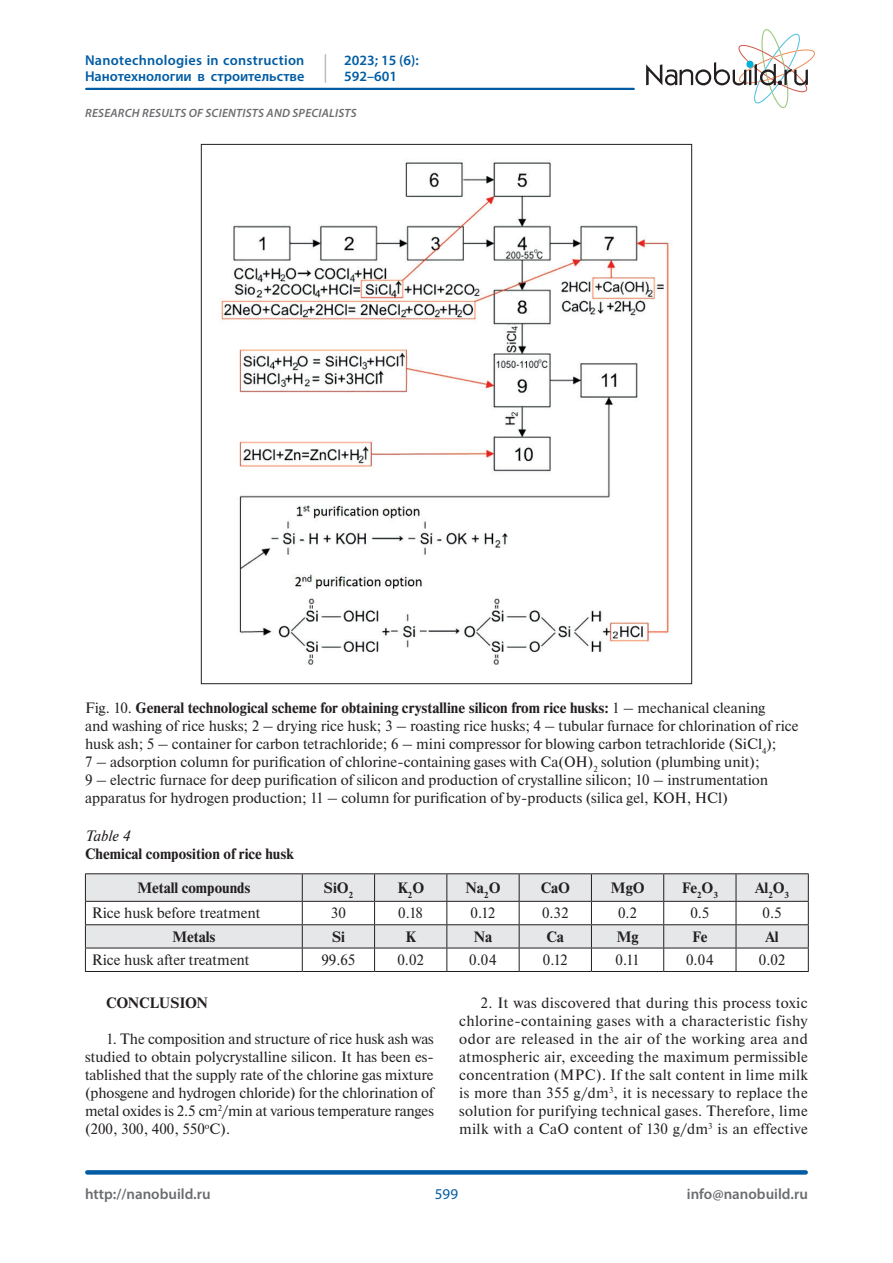
<style>
.page{position:relative;width:893px;height:1263px;background:#fff}
.page>*{position:absolute;margin:0;border:0;box-sizing:border-box;transform-origin:0 0}
.t1{font:15px/18px "Newton";color:#231f20;text-align:justify}
.t2{font:700 15px "Newton";color:#231f20}
.t3{font:600 15px "Myriad Pro";color:#6c6d70}
.t4{font:700 15px "Newton";letter-spacing:-.02em;color:#231f20}
.t5{font:italic 15px "Newton";color:#231f20}
.t6{font:15px "Myriad Pro";color:#015ca3}
.t7{font:600 14.25px/16.5px "Myriad Pro";letter-spacing:.005em;color:#015ca3}
.t8{font:italic 600 12px "Myriad Pro";letter-spacing:.02em;color:#6c6d70}
.s1{font-weight:700}
</style>
<div class="page">
<svg style="left:646px;top:29px;width:169px;height:79px"></svg>
<hr style="left:86px;top:88px;width:548px;height:2px;background:#015ca3">
<div style="left:87px;top:1170px;width:719px;height:5px;background:#015ca3"></div>
<svg style="left:325px;top:55px;width:1px;height:27px"></svg>
<svg style="left:86px;top:874px;width:722px;height:74px;fill:#e6e7e9"></svg>
<hr style="left:85px;top:873px;width:217px;height:1px;background:#231f20">
<hr style="left:302px;top:873px;width:73px;height:1px;background:#231f20">
<hr style="left:375px;top:873px;width:72px;height:1px;background:#231f20">
<hr style="left:447px;top:873px;width:72px;height:1px;background:#231f20">
<hr style="left:519px;top:873px;width:72px;height:1px;background:#231f20">
<hr style="left:591px;top:873px;width:73px;height:1px;background:#231f20">
<hr style="left:664px;top:873px;width:72px;height:1px;background:#231f20">
<hr style="left:736px;top:873px;width:73px;height:1px;background:#231f20">
<hr style="left:85px;top:901px;width:217px;height:1px;background:#231f20">
<hr style="left:302px;top:901px;width:73px;height:1px;background:#231f20">
<hr style="left:375px;top:901px;width:72px;height:1px;background:#231f20">
<hr style="left:447px;top:901px;width:72px;height:1px;background:#231f20">
<hr style="left:519px;top:901px;width:72px;height:1px;background:#231f20">
<hr style="left:591px;top:901px;width:73px;height:1px;background:#231f20">
<hr style="left:664px;top:901px;width:72px;height:1px;background:#231f20">
<hr style="left:736px;top:901px;width:73px;height:1px;background:#231f20">
<hr style="left:85px;top:924px;width:217px;height:1px;background:#231f20">
<hr style="left:302px;top:924px;width:73px;height:1px;background:#231f20">
<hr style="left:375px;top:924px;width:72px;height:1px;background:#231f20">
<hr style="left:447px;top:924px;width:72px;height:1px;background:#231f20">
<hr style="left:519px;top:924px;width:72px;height:1px;background:#231f20">
<hr style="left:591px;top:924px;width:73px;height:1px;background:#231f20">
<hr style="left:664px;top:924px;width:72px;height:1px;background:#231f20">
<hr style="left:736px;top:924px;width:73px;height:1px;background:#231f20">
<hr style="left:85px;top:948px;width:217px;height:1px;background:#231f20">
<hr style="left:302px;top:948px;width:73px;height:1px;background:#231f20">
<hr style="left:375px;top:948px;width:72px;height:1px;background:#231f20">
<hr style="left:447px;top:948px;width:72px;height:1px;background:#231f20">
<hr style="left:519px;top:948px;width:72px;height:1px;background:#231f20">
<hr style="left:591px;top:948px;width:73px;height:1px;background:#231f20">
<hr style="left:664px;top:948px;width:72px;height:1px;background:#231f20">
<hr style="left:736px;top:948px;width:73px;height:1px;background:#231f20">
<hr style="left:85px;top:971px;width:217px;height:1px;background:#231f20">
<hr style="left:302px;top:971px;width:73px;height:1px;background:#231f20">
<hr style="left:375px;top:971px;width:72px;height:1px;background:#231f20">
<hr style="left:447px;top:971px;width:72px;height:1px;background:#231f20">
<hr style="left:519px;top:971px;width:72px;height:1px;background:#231f20">
<hr style="left:591px;top:971px;width:73px;height:1px;background:#231f20">
<hr style="left:664px;top:971px;width:72px;height:1px;background:#231f20">
<hr style="left:736px;top:971px;width:73px;height:1px;background:#231f20">
<svg style="left:85px;top:874px;width:1px;height:97px"></svg>
<svg style="left:302px;top:874px;width:1px;height:97px"></svg>
<svg style="left:374px;top:874px;width:1px;height:97px"></svg>
<svg style="left:446px;top:874px;width:1px;height:97px"></svg>
<svg style="left:519px;top:874px;width:1px;height:97px"></svg>
<svg style="left:591px;top:874px;width:1px;height:97px"></svg>
<svg style="left:663px;top:874px;width:1px;height:97px"></svg>
<svg style="left:736px;top:874px;width:1px;height:97px"></svg>
<svg style="left:808px;top:874px;width:1px;height:97px"></svg>
<img style="left:221px;top:162px;width:448px;height:503px">
<p class="t7" style="left:85px;top:51px;width:221px">Nanotechnologies in construction<br>Нанотехнологии в строительстве</p>
<p class="t7" style="left:344px;top:51px;width:76px">2023; 15 (6):<br>592–601</p>
<p class="t8" style="left:85px;top:105px;width:273px">RESEARCH RESULTS OF SCIENTISTS AND SPECIALISTS</p>
<p class="t1" style="left:85px;top:698px;width:715px;text-align:left">Fig. 10. <span class="s1">General technological scheme for obtaining crystalline silicon from rice husks:</span> 1 – mechanical cleaning<br>and washing of rice husks; 2 – drying rice husk; 3 – roasting rice husks; 4 – tubular furnace for chlorination of rice husk ash; 5 – container for carbon tetrachloride; 6 – mini compressor for blowing carbon tetrachloride (SiCl<sub>4</sub>);<br>7 – adsorption column for purification of chlorine-containing gases with Ca(OH)<sub>2</sub> solution (plumbing unit);<br>9 – electric furnace for deep purification of silicon and production of crystalline silicon; 10 – instrumentation apparatus for hydrogen production; 11 – column for purification of by-products (silica gel, KOH, HCl)</p>
<p class="t5" style="left:85px;top:826px;width:46px">Table 4</p>
<p class="t2" style="left:85px;top:845px;width:210px">Chemical composition of rice husk</p>
<p class="t2" style="left:137px;top:878px;width:115px">Metall compounds</p>
<p class="t2" style="left:324px;top:878px;width:31px">SiO<sub>2</sub></p>
<p class="t2" style="left:397px;top:878px;width:28px">K<sub>2</sub>O</p>
<p class="t2" style="left:466px;top:878px;width:36px">Na<sub>2</sub>O</p>
<p class="t2" style="left:541px;top:878px;width:31px">CaO</p>
<p class="t2" style="left:611px;top:878px;width:36px">MgO</p>
<p class="t2" style="left:682px;top:878px;width:37px">Fe<sub>2</sub>O<sub>3</sub></p>
<p class="t2" style="left:755px;top:878px;width:35px">Al<sub>2</sub>O<sub>3</sub></p>
<p class="t1" style="left:92px;top:904px;width:170px">Rice husk before treatment</p>
<p class="t1" style="left:331px;top:904px;width:16px">30</p>
<p class="t1" style="left:398px;top:904px;width:26px">0.18</p>
<p class="t1" style="left:471px;top:904px;width:26px">0.12</p>
<p class="t1" style="left:542px;top:904px;width:28px">0.32</p>
<p class="t1" style="left:618px;top:904px;width:21px">0.2</p>
<p class="t1" style="left:690px;top:904px;width:21px">0.5</p>
<p class="t1" style="left:763px;top:904px;width:21px">0.5</p>
<p class="t2" style="left:172px;top:927px;width:45px">Metals</p>
<p class="t2" style="left:332px;top:927px;width:15px">Si</p>
<p class="t2" style="left:405px;top:927px;width:12px">K</p>
<p class="t2" style="left:474px;top:927px;width:20px">Na</p>
<p class="t2" style="left:546px;top:927px;width:19px">Ca</p>
<p class="t2" style="left:616px;top:927px;width:24px">Mg</p>
<p class="t2" style="left:692px;top:927px;width:17px">Fe</p>
<p class="t2" style="left:766px;top:927px;width:15px">Al</p>
<p class="t1" style="left:92px;top:950px;width:159px">Rice husk after treatment</p>
<p class="t1" style="left:321px;top:950px;width:36px">99.65</p>
<p class="t1" style="left:397px;top:950px;width:28px">0.02</p>
<p class="t1" style="left:469px;top:950px;width:29px">0.04</p>
<p class="t1" style="left:543px;top:950px;width:26px">0.12</p>
<p class="t1" style="left:615px;top:950px;width:26px">0.11</p>
<p class="t1" style="left:686px;top:950px;width:29px">0.04</p>
<p class="t1" style="left:759px;top:950px;width:28px">0.02</p>
<p class="t4" style="left:106px;top:994px;width:103px">CONCLUSION</p>
<p class="t1" style="left:85px;top:1029px;width:350px;text-indent:21px">1. The composition and structure of rice husk ash was studied to obtain polycrystalline silicon. It has been es&shy;tablished that the supply rate of the chlorine gas mixture (phosgene and hydrogen chloride) for the chlorination of metal oxides is 2.5 cm<sup>2</sup>/min at various temperature ranges (200, 300, 400, 550<sup>o</sup>C).</p>
<p class="t1" style="left:459px;top:993px;width:350px;text-indent:21px">2. It was discovered that during this process toxic chlorine-containing gases with a characteristic fishy odor are released in the air of the working area and atmospheric air, exceeding the maximum permissible concentration (MPC). If the salt content in lime milk is more than 355 g/dm<sup>3</sup>, it is necessary to replace the solution for purifying technical gases. Therefore, lime milk with a CaO content of 130 g/dm<sup>3</sup> is an effective</p>
<p class="t3" style="left:85px;top:1184px;width:127px">http://nanobuild.ru</p>
<p class="t3" style="left:687px;top:1184px;width:123px">info@nanobuild.ru</p>
<p class="t6" style="left:435px;top:1185px;width:25px">599</p>
</div>
